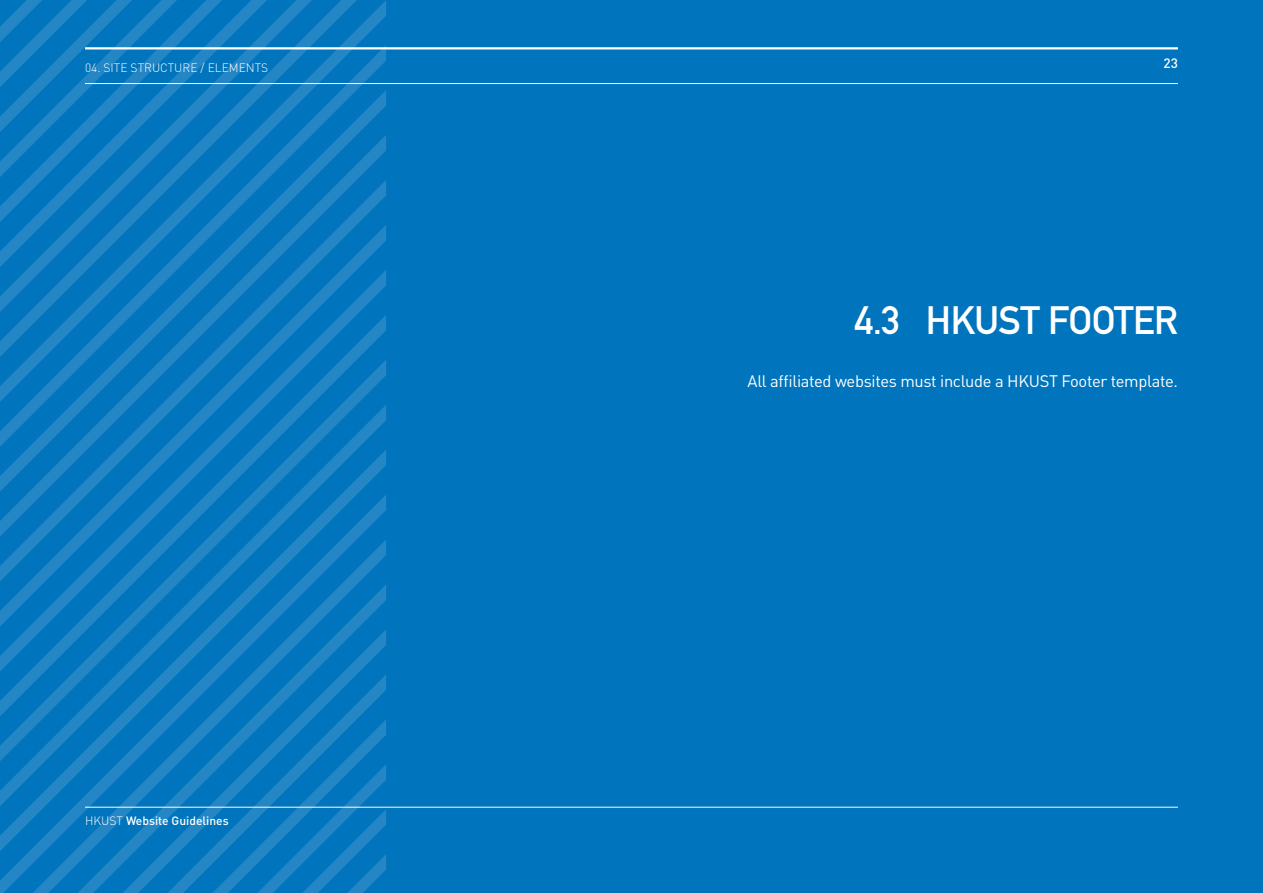
<style>
.page{position:relative;width:1263px;height:893px;background:#0074bc}
.page>*{position:absolute;margin:0;border:0;box-sizing:border-box;transform-origin:0 0}
.t1{font:700 39px "DIN Alternate";letter-spacing:-.015em;color:#fff}
.t2{font:16.5px "DIN";letter-spacing:-.02em;color:#fff}
.t3{font:500 13.5px "DIN";color:#fff}
.t4{font:300 12px "DIN";color:#fff}
.t5{font:500 12px "DIN";color:#fff}
.s1{font-weight:300}
</style>
<div class="page">
<svg style="left:0;top:851px;width:386px;height:42px"></svg>
<svg style="left:0;top:806px;width:386px;height:45px"></svg>
<svg style="left:0;top:761px;width:386px;height:45px"></svg>
<svg style="left:0;top:716px;width:386px;height:45px"></svg>
<svg style="left:0;top:672px;width:386px;height:44px"></svg>
<svg style="left:0;top:627px;width:386px;height:45px"></svg>
<svg style="left:0;top:582px;width:386px;height:45px"></svg>
<svg style="left:0;top:537px;width:386px;height:45px"></svg>
<svg style="left:0;top:492px;width:386px;height:45px"></svg>
<svg style="left:0;top:480px;width:371px;height:12px"></svg>
<svg style="left:0;top:458px;width:386px;height:22px"></svg>
<svg style="left:0;top:435px;width:386px;height:23px"></svg>
<svg style="left:0;top:413px;width:386px;height:22px"></svg>
<svg style="left:0;top:0;width:386px;height:413px"></svg>
<hr style="left:85px;top:807px;width:1093px;height:1px;background:#fff">
<hr style="left:85px;top:47px;width:1093px;height:2px;background:#fff">
<hr style="left:85px;top:83px;width:1093px;height:1px;background:#fff">
<p class="t4" style="left:85px;top:60px;width:185px">04. SITE STRUCTURE / ELEMENTS</p>
<p class="t3" style="left:1163px;top:55px;width:16px">23</p>
<h1 class="t1" style="left:854px;top:290px;width:325px">4.3 HKUST FOOTER</h1>
<p class="t5" style="left:85px;top:813px;width:145px"><span class="s1">HKUST</span> Website Guidelines</p>
<p class="t2" style="left:748px;top:371px;width:432px">All affiliated websites must include a HKUST Footer template.</p>
</div>
